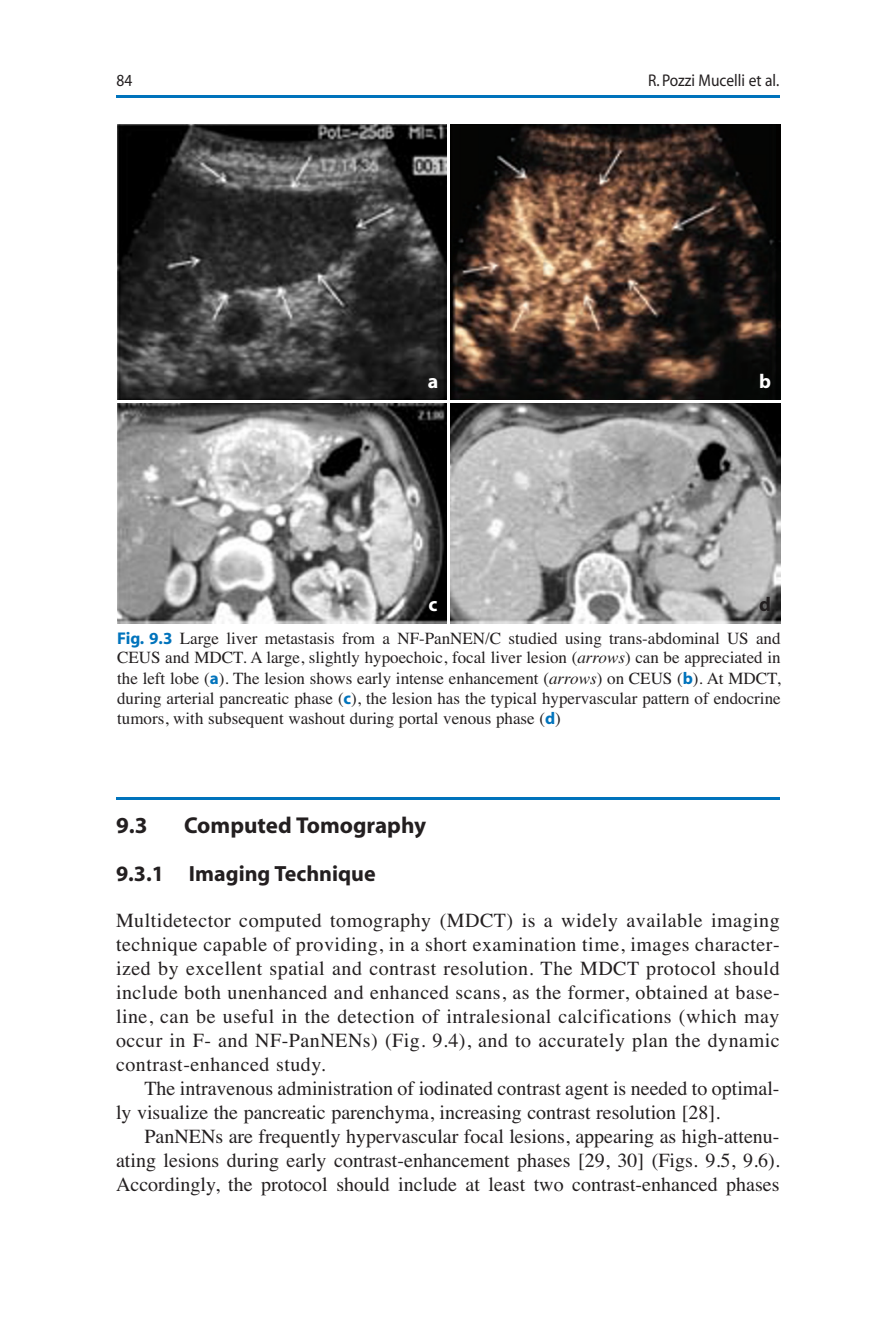
<style>
.page{position:relative;width:879px;height:1333px;background:#fff}
.page>*{position:absolute;margin:0;border:0;box-sizing:border-box;transform-origin:0 0}
.t1{font:700 23px "Myriad";color:#231f20}
.t2{font:700 22px "Myriad";color:#231f20}
.t3{font:20px/24px "Times";color:#231f20;text-align:justify}
.t4{font:700 20px "Myriad";color:#fff}
.t5{font:700 20px "Myriad";color:#231f20}
.t6{font:17px/20px "Times";color:#231f20;text-align:justify}
.t7{font:17px "Myriad";color:#231f20;scale:.91 1}
.s1{font-family:"Myriad";font-weight:700;color:#0073bc}
.s2{font-style:italic}
</style>
<div class="page">
<hr style="left:116px;top:797px;width:663px;height:2px;background:#0073bc">
<hr style="left:116px;top:95px;width:663px;height:2px;background:#0073bc">
<img style="left:117px;top:124px;width:663px;height:499px">
<hr style="left:112px;top:400px;width:675px;height:2px;background:#fff">
<hr style="left:447px;top:122px;width:2px;height:522px;background:#fff">
<p class="t7" style="left:116px;top:74px;width:19px">84</p>
<p class="t7" style="left:648px;top:74px;width:146px">R. Pozzi Mucelli et al.</p>
<p class="t4" style="left:428px;top:374px;width:12px">a</p>
<p class="t4" style="left:759px;top:374px;width:13px">b</p>
<p class="t4" style="left:428px;top:597px;width:11px">c</p>
<p class="t5" style="left:759px;top:597px;width:13px">d</p>
<p class="t6" style="left:117px;top:629px;width:665px"><span class="s1">Fig. 9.3</span> Large liver metastasis from a NF-PanNEN/C studied using trans-abdominal US and CEUS and MDCT. A large, slightly hypoechoic, focal liver lesion (<span class="s2">arrows</span>) can be appreciated in the left lobe (<span class="s1">a</span>). The lesion shows early intense enhancement (<span class="s2">arrows</span>) on CEUS (<span class="s1">b</span>). At MDCT, during arterial pancreatic phase (<span class="s1">c</span>), the lesion has the typical hypervascular pattern of endocrine tumors, with subsequent washout during portal venous phase (<span class="s1">d</span>)</p>
<p class="t1" style="left:116px;top:817px;width:33px">9.3</p>
<p class="t1" style="left:184px;top:817px;width:243px">Computed Tomography</p>
<p class="t2" style="left:116px;top:865px;width:261px">9.3.1 Imaging Technique</p>
<p class="t3" style="left:116px;top:909px;width:665px">Multidetector computed tomography (MDCT) is a widely available imaging technique capable of providing, in a short examination time, images character&shy;ized by excellent spatial and contrast resolution. The MDCT protocol should include both unenhanced and enhanced scans, as the former, obtained at base&shy;line, can be useful in the detection of intralesional calcifications (which may occur in F- and NF-PanNENs) (Fig. 9.4), and to accurately plan the dynamic contrast-enhanced study.</p>
<p class="t3" style="left:116px;top:1077px;width:665px;text-indent:28px">The intravenous administration of iodinated contrast agent is needed to optimal&shy;ly visualize the pancreatic parenchyma, increasing contrast resolution [28].</p>
<p class="t3" style="left:116px;top:1125px;width:665px;text-indent:28px">PanNENs are frequently hypervascular focal lesions, appearing as high-attenu&shy;ating lesions during early contrast-enhancement phases [29, 30] (Figs. 9.5, 9.6).<br>Accordingly, the protocol should include at least two contrast-enhanced phases</p>
</div>
